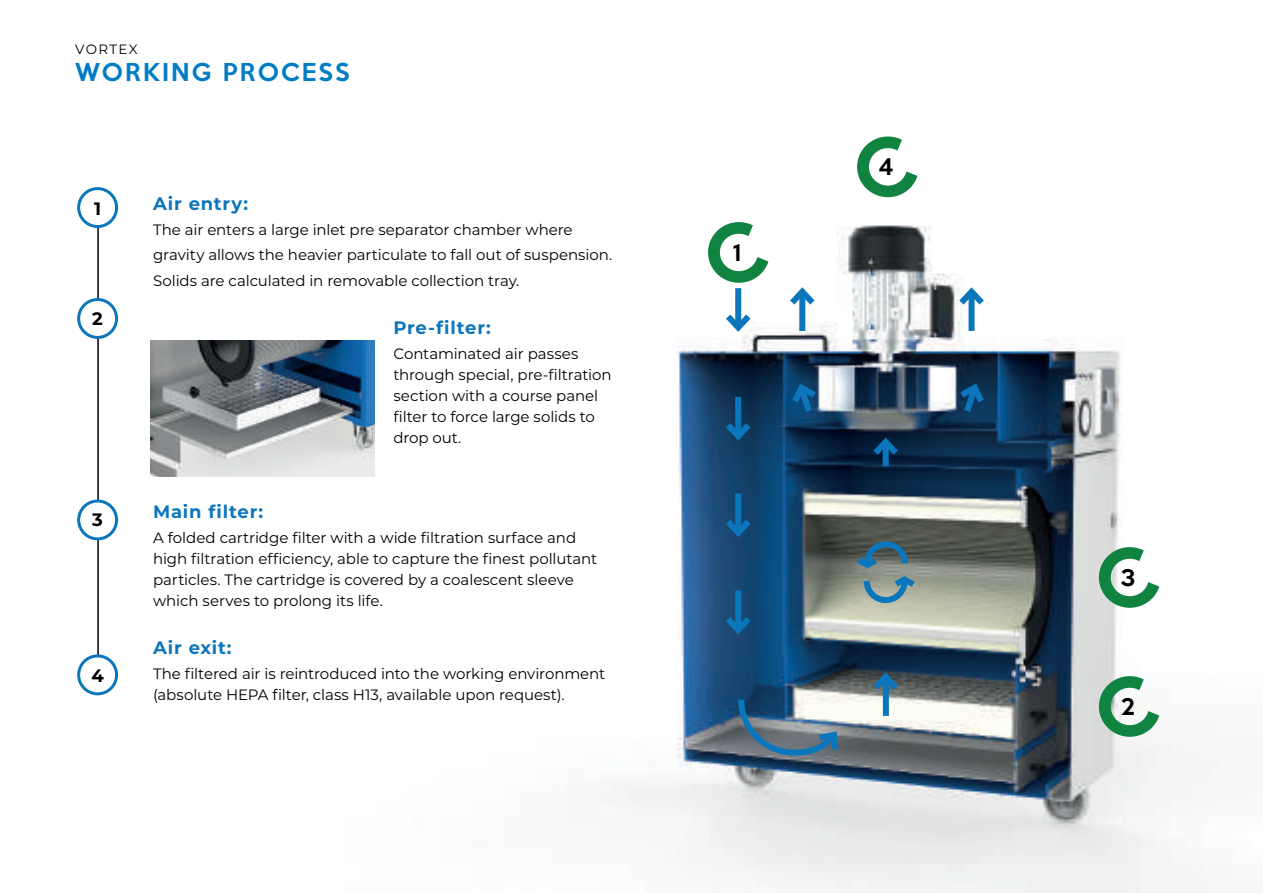
<style>
.page{position:relative;width:1263px;height:893px;background:#fff}
.page>*{position:absolute;margin:0;border:0;box-sizing:border-box;transform-origin:0 0}
.t1{font:500 22.5px "Keep Calm";letter-spacing:.1em;color:#007dc5}
.t2{font:500 21px "Keep Calm";color:#000}
.t3{font:700 18px "Montserrat";letter-spacing:.045em;color:#0c76bc}
.t4{font:700 18px "Montserrat";color:#000}
.t5{font:15px/21px "Montserrat";letter-spacing:-.005em;color:#000}
.t6{font:13.5px "Montserrat";letter-spacing:.09em;color:#000}
</style>
<div class="page">
<hr style="left:97px;top:216px;width:2px;height:460px;background:#000">
<img style="left:598px;top:225px;width:621px;height:668px">
<div style="left:79px;top:189px;width:38px;height:37px;background:#fff;border-radius:50%"></div>
<div style="left:77px;top:187px;width:41px;height:41px;border:3px solid #0c76bc;border-radius:50%"></div>
<div style="left:79px;top:501px;width:38px;height:38px;background:#fff;border-radius:50%"></div>
<div style="left:77px;top:499px;width:41px;height:41px;border:3px solid #0c76bc;border-radius:50%"></div>
<div style="left:79px;top:299px;width:38px;height:38px;background:#fff;border-radius:50%"></div>
<div style="left:77px;top:298px;width:41px;height:41px;border:3px solid #0c76bc;border-radius:50%"></div>
<div style="left:79px;top:656px;width:38px;height:38px;background:#fff;border-radius:50%"></div>
<div style="left:77px;top:654px;width:41px;height:41px;border:3px solid #0c76bc;border-radius:50%"></div>
<svg style="left:1099px;top:676px;width:60px;height:61px"></svg>
<svg style="left:1099px;top:547px;width:60px;height:61px"></svg>
<svg style="left:857px;top:137px;width:60px;height:60px"></svg>
<img style="left:151px;top:341px;width:223px;height:136px">
<svg style="left:735px;top:694px;width:107px;height:65px;background:#6c8699"></svg>
<svg style="left:708px;top:222px;width:60px;height:61px"></svg>
<div style="left:735px;top:288px;width:6px;height:39px;background:#0c76bc"></div>
<svg style="left:720px;top:308px;width:37px;height:28px"></svg>
<div style="left:799px;top:292px;width:6px;height:39px;background:#0c76bc"></div>
<svg style="left:784px;top:283px;width:37px;height:28px"></svg>
<div style="left:883px;top:442px;width:6px;height:24px;background:#0c76bc"></div>
<svg style="left:867px;top:433px;width:37px;height:28px"></svg>
<svg style="left:787px;top:379px;width:35px;height:39px"></svg>
<svg style="left:954px;top:379px;width:35px;height:39px"></svg>
<div style="left:968px;top:292px;width:6px;height:39px;background:#0c76bc"></div>
<svg style="left:953px;top:283px;width:37px;height:28px"></svg>
<div style="left:735px;top:397px;width:6px;height:39px;background:#0c76bc"></div>
<svg style="left:720px;top:417px;width:37px;height:28px"></svg>
<div style="left:735px;top:493px;width:6px;height:40px;background:#0c76bc"></div>
<svg style="left:720px;top:513px;width:37px;height:28px"></svg>
<div style="left:735px;top:591px;width:6px;height:39px;background:#0c76bc"></div>
<svg style="left:720px;top:611px;width:37px;height:28px"></svg>
<div style="left:883px;top:677px;width:6px;height:39px;background:#0c76bc"></div>
<svg style="left:867px;top:668px;width:37px;height:28px"></svg>
<svg style="left:850px;top:538px;width:71px;height:68px;background:#6d8487"></svg>
<p class="t6" style="left:75px;top:40px;width:64px">VORTEX</p>
<h1 class="t1" style="left:75px;top:53px;width:276px">WORKING PROCESS</h1>
<p class="t4" style="left:94px;top:195px;width:9px">1</p>
<p class="t4" style="left:92px;top:306px;width:12px">2</p>
<p class="t4" style="left:92px;top:506px;width:12px">3</p>
<p class="t4" style="left:91px;top:662px;width:14px">4</p>
<p class="t3" style="left:153px;top:190px;width:97px">Air entry:</p>
<p class="t5" style="left:153px;top:217px;width:461px;line-height:25.2px">The air enters a large inlet pre separator chamber where gravity allows the heavier particulate to fall out of suspension.<br>Solids are calculated in removable collection tray.</p>
<p class="t3" style="left:393px;top:314px;width:99px">Pre-filter:</p>
<p class="t5" style="left:393px;top:343px;width:220px">Contaminated air passes through special, pre-filtration section with a course panel filter to force large solids to drop out.</p>
<p class="t3" style="left:153px;top:499px;width:112px">Main filter:</p>
<p class="t5" style="left:153px;top:527px;width:446px">A folded cartridge filter with a wide filtration surface and high filtration efficiency, able to capture the finest pollutant particles. The cartridge is covered by a coalescent sleeve which serves to prolong its life.</p>
<p class="t3" style="left:153px;top:635px;width:80px">Air exit:</p>
<p class="t5" style="left:153px;top:663px;width:454px">The filtered air is reintroduced into the working environment (absolute HEPA filter, class H13, available upon request).</p>
<h2 class="t2" style="left:733px;top:234px;width:10px">1</h2>
<h2 class="t2" style="left:879px;top:148px;width:16px">4</h2>
<h2 class="t2" style="left:1120px;top:559px;width:17px">3</h2>
<h2 class="t2" style="left:1121px;top:688px;width:16px">2</h2>
</div>
